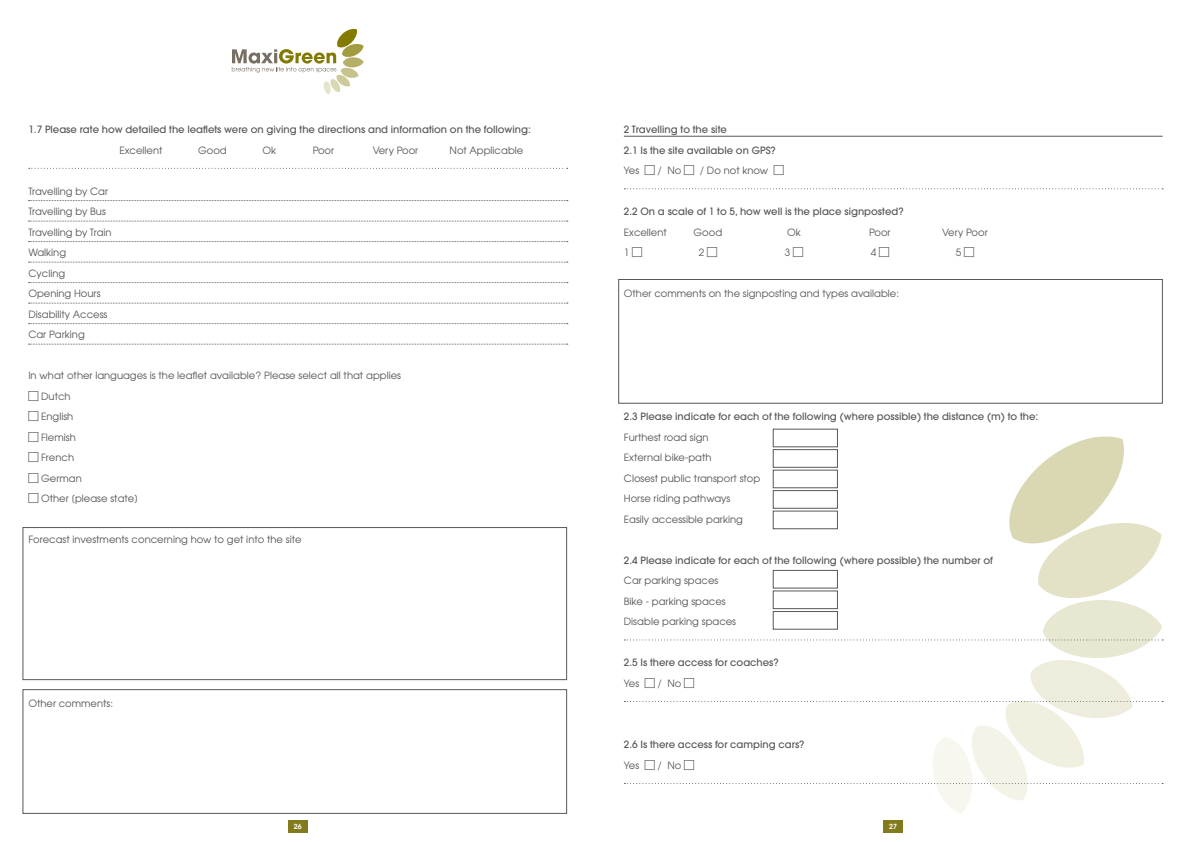
<style>
.page{position:relative;width:1191px;height:842px;background:#fff}
.page>*{position:absolute;margin:0;border:0;box-sizing:border-box;transform-origin:0 0}
.t1{font:10px/20.5px "Avant Garde";color:#575756}
.t2{font:500 10px/20.5px "Avant Garde";color:#575756}
.t3{font:600 7px "Avant Garde";color:#fff}
</style>
<div class="page">
<svg style="left:232px;top:29px;width:132px;height:65px"></svg>
<div style="left:288px;top:820px;width:20px;height:13px;background:#827b1e"></div>
<div style="left:883px;top:820px;width:20px;height:13px;background:#827b1e"></div>
<hr style="left:624px;top:136px;width:538px;height:1px;background:#575756">
<svg style="left:624px;top:188px;width:539px;height:1px"></svg>
<svg style="left:29px;top:168px;width:538px;height:1px"></svg>
<svg style="left:29px;top:200px;width:539px;height:1px"></svg>
<svg style="left:29px;top:221px;width:539px;height:1px"></svg>
<svg style="left:29px;top:241px;width:539px;height:1px"></svg>
<svg style="left:29px;top:262px;width:539px;height:1px"></svg>
<svg style="left:29px;top:282px;width:539px;height:1px"></svg>
<svg style="left:29px;top:303px;width:539px;height:1px"></svg>
<svg style="left:29px;top:323px;width:539px;height:1px"></svg>
<svg style="left:29px;top:344px;width:539px;height:1px"></svg>
<div style="left:23px;top:527px;width:544px;height:153px;border:1px solid #575756"></div>
<div style="left:23px;top:689px;width:544px;height:125px;border:1px solid #575756"></div>
<div style="left:618px;top:279px;width:544px;height:124px;border:1px solid #575756"></div>
<div style="left:772px;top:429px;width:66px;height:18px;border:1px solid #575756"></div>
<svg style="left:624px;top:436px;width:539px;height:377px"></svg>
<p class="t2" style="left:28px;top:119px;width:504px">1.7 Please rate how detailed the leaflets were on giving the directions and information on the following:</p>
<p class="t1" style="left:119px;top:140px;width:45px">Excellent</p>
<p class="t1" style="left:198px;top:140px;width:30px">Good</p>
<p class="t1" style="left:262px;top:140px;width:15px">Ok</p>
<p class="t1" style="left:313px;top:140px;width:23px">Poor</p>
<p class="t1" style="left:373px;top:140px;width:47px">Very Poor</p>
<p class="t1" style="left:449px;top:140px;width:75px">Not Applicable</p>
<p class="t1" style="left:28px;top:181px;width:85px">Travelling by Car<br>Travelling by Bus<br>Travelling by Train<br>Walking<br>Cycling<br>Opening Hours<br>Disability Access<br>Car Parking</p>
<p class="t1" style="left:41px;top:365px;width:361px;text-indent:-13px">In what other languages is the leaflet available? Please select all that applies<br>Dutch<br>English<br>Flemish<br>French<br>German<br>Other [please state]</p>
<p class="t1" style="left:28px;top:529px;width:275px">Forecast investments concerning how to get into the site</p>
<p class="t1" style="left:28px;top:693px;width:86px">Other comments:</p>
<p class="t2" style="left:624px;top:119px;width:153px">2 Travelling to the site<br>2.1 Is the site available on GPS?</p>
<p class="t1" style="left:624px;top:160px;width:17px">Yes</p>
<p class="t1" style="left:657px;top:160px;width:25px">/ No</p>
<p class="t1" style="left:700px;top:160px;width:70px">/ Do not know</p>
<p class="t2" style="left:624px;top:201px;width:281px">2.2 On a scale of 1 to 5, how well is the place signposted?</p>
<p class="t1" style="left:624px;top:222px;width:45px">Excellent</p>
<p class="t1" style="left:693px;top:222px;width:30px">Good</p>
<p class="t1" style="left:787px;top:222px;width:15px">Ok</p>
<p class="t1" style="left:869px;top:222px;width:23px">Poor</p>
<p class="t1" style="left:942px;top:222px;width:47px">Very Poor</p>
<p class="t1" style="left:624px;top:242px;width:7px">1</p>
<p class="t1" style="left:698px;top:242px;width:7px">2</p>
<p class="t1" style="left:784px;top:242px;width:7px">3</p>
<p class="t1" style="left:870px;top:242px;width:7px">4</p>
<p class="t1" style="left:955px;top:242px;width:7px">5</p>
<p class="t1" style="left:624px;top:283px;width:277px">Other comments on the signposting and types available:</p>
<p class="t2" style="left:624px;top:406px;width:416px">2.3 Please indicate for each of the following (where possible) the distance (m) to the:</p>
<p class="t1" style="left:624px;top:427px;width:138px">Furthest road sign<br>External bike-path<br>Closest public transport stop<br>Horse riding pathways<br>Easily accessible parking</p>
<p class="t2" style="left:624px;top:550px;width:370px">2.4 Please indicate for each of the following (where possible) the number of</p>
<p class="t1" style="left:624px;top:570px;width:114px">Car parking spaces<br>Bike - parking spaces<br>Disable parking spaces</p>
<p class="t2" style="left:624px;top:652px;width:156px">2.5 Is there access for coaches?</p>
<p class="t1" style="left:624px;top:673px;width:17px">Yes</p>
<p class="t1" style="left:657px;top:673px;width:25px">/ No</p>
<p class="t2" style="left:624px;top:734px;width:182px">2.6 Is there access for camping cars?</p>
<p class="t1" style="left:624px;top:755px;width:17px">Yes</p>
<p class="t1" style="left:657px;top:755px;width:25px">/ No</p>
<p class="t3" style="left:294px;top:822px;width:9px">26</p>
<p class="t3" style="left:889px;top:822px;width:9px">27</p>
</div>
